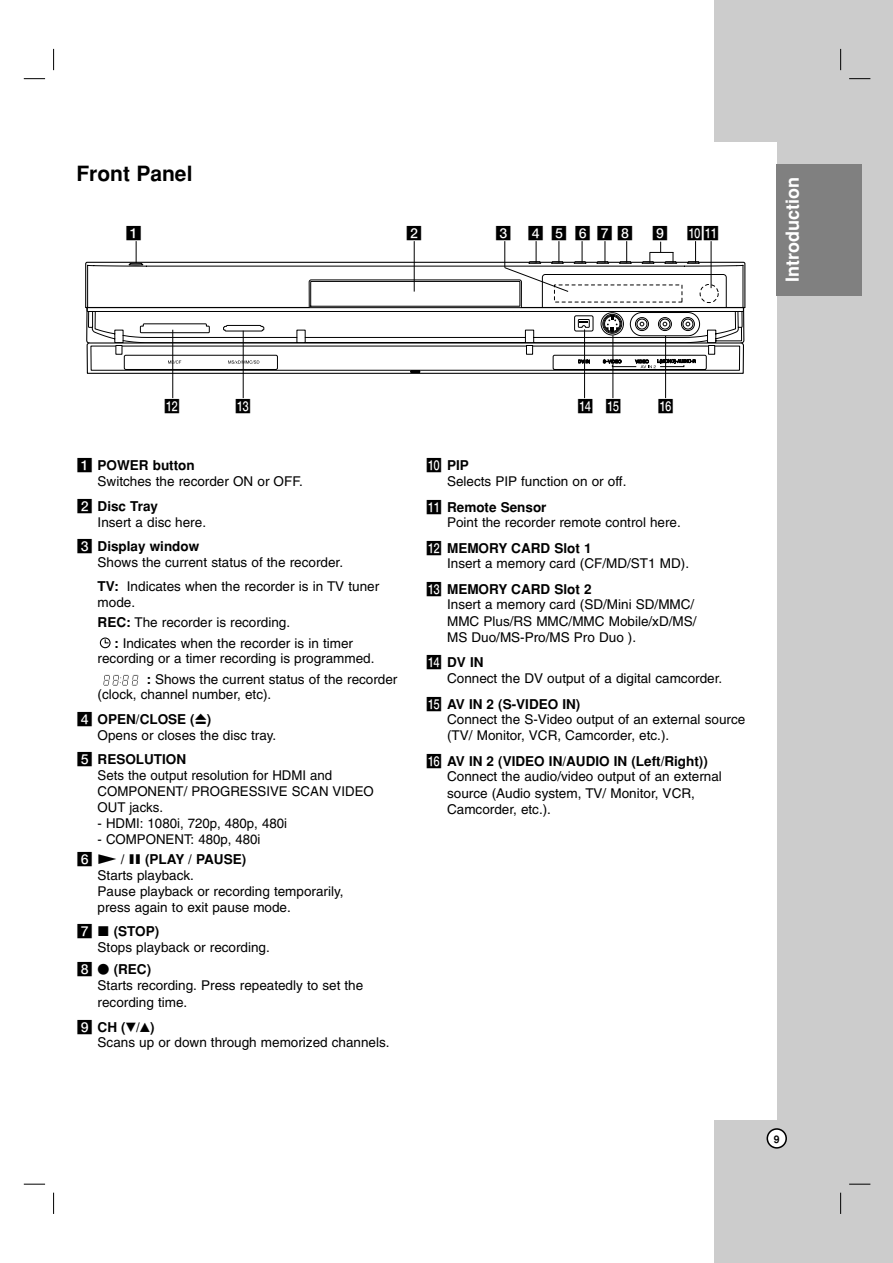
<style>
.page{position:relative;width:893px;height:1263px;background:#fff}
.page>*{position:absolute;margin:0;border:0;box-sizing:border-box;transform-origin:0 0}
.t1{font:700 21px "Helvetica";color:#000}
.t2{font:700 18px "Helvetica";color:#fff}
.t3{font:13.5px/15.9px "Helvetica";color:#000}
.t4{font:13.5px "Sony PS Autonumber";letter-spacing:.41em;color:#000}
.t5{font:700 10.5px "Helvetica";color:#000}
.s1{font-family:"Sony PS Autonumber"}
.s2{font-weight:700}
.s3{font-family:"Sony PS Common"}
</style>
<div class="page">
<div style="left:714px;top:0;width:178px;height:1263px;background:#ccc"></div>
<div style="left:639px;top:142px;width:137px;height:978px;background:#fff"></div>
<svg style="left:766px;top:1128px;width:21px;height:21px"></svg>
<div style="left:776px;top:164px;width:85px;height:132px;background:#808080"></div>
<svg style="left:53px;top:49px;width:1px;height:21px"></svg>
<svg style="left:840px;top:49px;width:1px;height:21px"></svg>
<svg style="left:53px;top:1193px;width:1px;height:21px"></svg>
<svg style="left:840px;top:1193px;width:1px;height:21px"></svg>
<svg style="left:24px;top:78px;width:21px;height:1px"></svg>
<svg style="left:849px;top:78px;width:21px;height:1px"></svg>
<svg style="left:24px;top:1184px;width:21px;height:1px"></svg>
<svg style="left:849px;top:1184px;width:21px;height:1px"></svg>
<svg style="left:103px;top:675px;width:35px;height:11px"></svg>
<svg style="left:99px;top:637px;width:12px;height:12px"></svg>
<hr style="left:172px;top:330px;width:1px;height:68px;background:#000">
<hr style="left:243px;top:331px;width:1px;height:67px;background:#000">
<hr style="left:584px;top:329px;width:1px;height:69px;background:#000">
<hr style="left:612px;top:335px;width:1px;height:63px;background:#000">
<hr style="left:665px;top:336px;width:1px;height:62px;background:#000">
<svg style="left:85px;top:241px;width:660px;height:133px"></svg>
<h1 class="t1" style="left:76px;top:165px;width:118px">Front Panel</h1>
<p class="t4" style="left:125px;top:226px;width:18px">A</p>
<p class="t4" style="left:406px;top:226px;width:18px">B</p>
<p class="t4" style="left:495px;top:226px;width:140px">C DEFGH</p>
<p class="t4" style="left:652px;top:226px;width:18px">I</p>
<p class="t4" style="left:686px;top:226px;width:34px">JK</p>
<h2 class="t2" style="left:786px;top:282px;width:106px;rotate:-90deg">Introduction</h2>
<p class="t4" style="left:164px;top:400px;width:18px">L</p>
<p class="t4" style="left:235px;top:400px;width:18px">M</p>
<p class="t4" style="left:577px;top:400px;width:46px">N O</p>
<p class="t4" style="left:657px;top:400px;width:18px">P</p>
<p class="t3" style="left:98px;top:459px;width:207px;text-indent:-21px"><span class="s1">A</span> <span class="s2">POWER button<br></span>Switches the recorder ON or OFF.</p>
<p class="t3" style="left:98px;top:499px;width:110px;text-indent:-21px"><span class="s1">B</span> <span class="s2">Disc Tray<br></span>Insert a disc here.</p>
<p class="t3" style="left:98px;top:540px;width:247px;text-indent:-21px"><span class="s1">C</span> <span class="s2">Display window<br></span>Shows the current status of the recorder.</p>
<p class="t3" style="left:98px;top:580px;width:283px"><span class="s2">TV:</span> Indicates when the recorder is in TV tuner mode.</p>
<p class="t3" style="left:114px;top:614px;width:240px;line-height:20.1px;text-indent:-16px"><span class="s2">REC:</span> The recorder is recording.<br><span class="s2">:</span> Indicates when the recorder is in timer</p>
<p class="t3" style="left:146px;top:650px;width:252px;line-height:20.1px;text-indent:-49px">recording or a timer recording is programmed.<br><span class="s2">:</span> Shows the current status of the recorder</p>
<p class="t3" style="left:76px;top:684px;width:196px;line-height:24.5px;text-indent:21px">(clock, channel number, etc).<br><span class="s1">D</span> <span class="s2">OPEN/CLOSE (</span><span class="s3">Z</span><span class="s2">)</span></p>
<p class="t3" style="left:76px;top:724px;width:201px;line-height:24.5px;text-indent:21px">Opens or closes the disc tray.<br><span class="s1">E</span> <span class="s2">RESOLUTION</span></p>
<p class="t3" style="left:98px;top:769px;width:278px">Sets the output resolution for HDMI and<br>COMPONENT/ PROGRESSIVE SCAN VIDEO<br>OUT jacks.</p>
<p class="t3" style="left:98px;top:816px;width:191px">- HDMI: 1080i, 720p, 480p, 480i</p>
<p class="t3" style="left:76px;top:830px;width:186px;line-height:20.1px;text-indent:21px">- COMPONENT: 480p, 480i<br><span class="s1">F</span> <span class="s3">N</span> <span class="s2">/</span> <span class="s3">X</span> <span class="s2">(PLAY / PAUSE)</span></p>
<p class="t3" style="left:98px;top:868px;width:247px">Starts playback.<br>Pause playback or recording temporarily, press again to exit pause mode.</p>
<p class="t3" style="left:98px;top:925px;width:174px;text-indent:-21px"><span class="s1">G</span> <span class="s3">X</span> <span class="s2">(STOP)<br></span>Stops playback or recording.</p>
<p class="t3" style="left:98px;top:963px;width:267px;line-height:15.5px;text-indent:-21px"><span class="s1">H</span> <span class="s3">Z</span> <span class="s2">(REC)<br></span>Starts recording. Press repeatedly to set the</p>
<p class="t3" style="left:76px;top:991px;width:112px;line-height:24.9px;text-indent:21px">recording time.<br><span class="s1">I</span> <span class="s2">CH (</span><span class="s3">V</span><span class="s2">/</span><span class="s3">V</span><span class="s2">)</span></p>
<p class="t3" style="left:98px;top:1036px;width:293px">Scans up or down through memorized channels.</p>
<p class="t3" style="left:447px;top:459px;width:181px;line-height:15.5px;text-indent:-21px"><span class="s1">J</span> <span class="s2">PIP<br></span>Selects PIP function on or off.</p>
<p class="t3" style="left:447px;top:500px;width:235px;line-height:15.5px;text-indent:-21px"><span class="s1">K</span> <span class="s2">Remote Sensor<br></span>Point the recorder remote control here.</p>
<p class="t3" style="left:447px;top:542px;width:243px;line-height:15.5px;text-indent:-21px"><span class="s1">L</span> <span class="s2">MEMORY CARD Slot 1<br></span>Insert a memory card (CF/MD/ST1 MD).</p>
<p class="t3" style="left:447px;top:582px;width:251px;text-indent:-21px"><span class="s1">M</span> <span class="s2">MEMORY CARD Slot 2<br></span>Insert a memory card (SD/Mini SD/MMC/<br>MMC Plus/RS MMC/MMC Mobile/xD/MS/<br>MS Duo/MS-Pro/MS Pro Duo ).</p>
<p class="t3" style="left:447px;top:656px;width:276px;line-height:15.5px;text-indent:-21px"><span class="s1">N</span> <span class="s2">DV IN<br></span>Connect the DV output of a digital camcorder.</p>
<p class="t3" style="left:447px;top:697px;width:299px;text-indent:-21px"><span class="s1">O</span> <span class="s2">AV IN 2 (S-VIDEO IN)<br></span>Connect the S-Video output of an external source (TV/ Monitor, VCR, Camcorder, etc.).</p>
<p class="t3" style="left:447px;top:755px;width:276px;text-indent:-21px"><span class="s1">P</span> <span class="s2">AV IN 2 (VIDEO IN/AUDIO IN (Left/Right))<br></span>Connect the audio/video output of an external source (Audio system, TV/ Monitor, VCR, Camcorder, etc.).</p>
<p class="t5" style="left:774px;top:1135px;width:7px">9</p>
</div>
